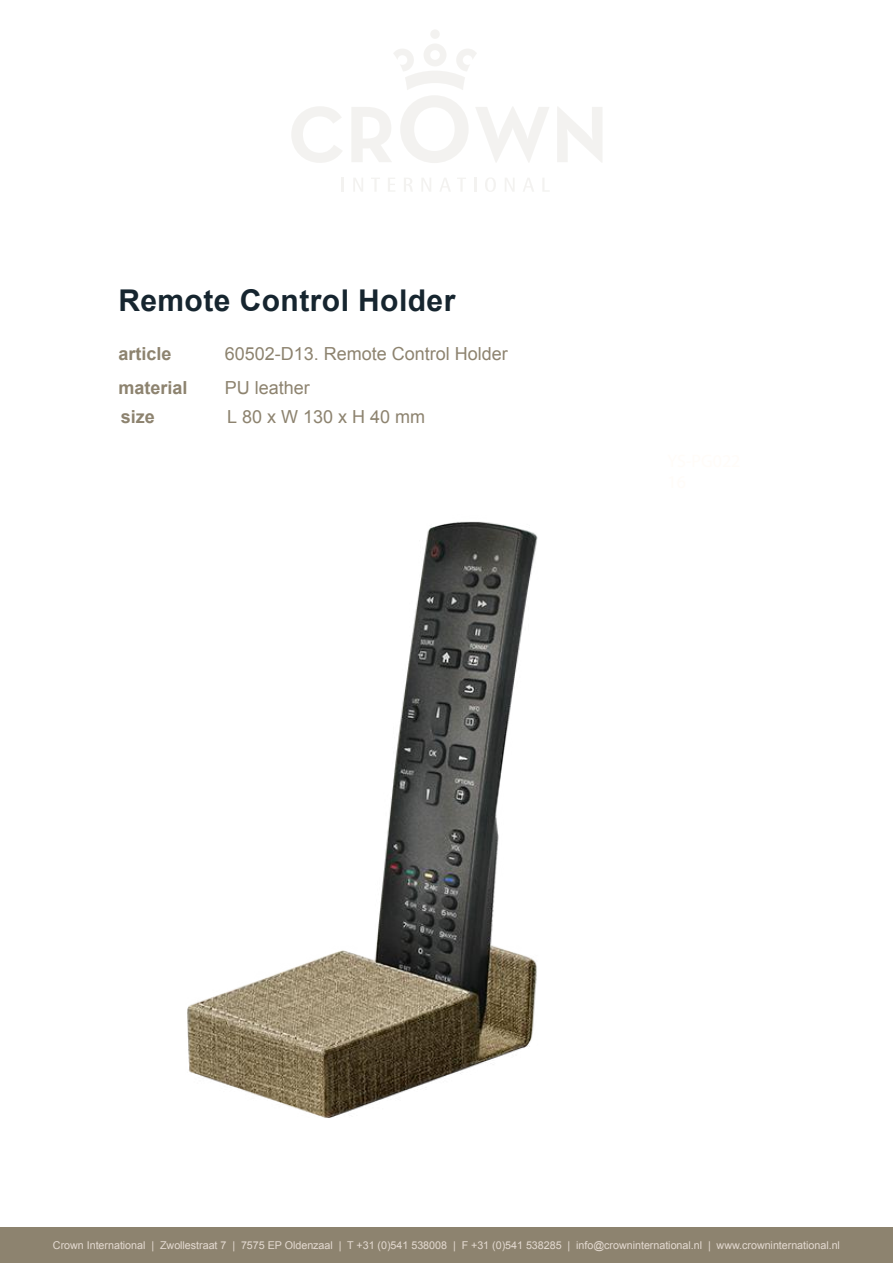
<style>
.page{position:relative;width:893px;height:1263px;background:#fff}
.page>*{position:absolute;margin:0;border:0;box-sizing:border-box;transform-origin:0 0}
.t1{font:700 30px "Arial";letter-spacing:.015em;color:#16252f}
.t2{font:18px "Arial";color:#8d836f}
.t3{font:700 18px "Arial";color:#8d836f}
.t4{font:10.8px "Arial";letter-spacing:-.005em;color:#e4dad1}
</style>
<div class="page">
<div style="left:430px;top:29px;width:10px;height:10px;background:#f3f2f0;border-radius:50%"></div>
<svg style="left:291px;top:106px;width:51px;height:57px"></svg>
<svg style="left:352px;top:44px;width:197px;height:119px"></svg>
<svg style="left:557px;top:107px;width:45px;height:55px"></svg>
<hr style="left:341px;top:178px;width:3px;height:14px;background:#8d836f">
<svg style="left:353px;top:178px;width:10px;height:14px"></svg>
<svg style="left:371px;top:178px;width:9px;height:14px"></svg>
<svg style="left:388px;top:178px;width:7px;height:14px"></svg>
<svg style="left:404px;top:178px;width:8px;height:14px"></svg>
<svg style="left:422px;top:178px;width:9px;height:14px"></svg>
<svg style="left:440px;top:178px;width:10px;height:14px"></svg>
<svg style="left:457px;top:178px;width:9px;height:14px"></svg>
<svg style="left:474px;top:178px;width:2px;height:14px"></svg>
<svg style="left:485px;top:178px;width:11px;height:14px"></svg>
<svg style="left:505px;top:178px;width:9px;height:14px"></svg>
<svg style="left:523px;top:178px;width:11px;height:14px"></svg>
<svg style="left:543px;top:178px;width:6px;height:14px"></svg>
<div style="left:0;top:1227px;width:893px;height:36px;background:#8d836f"></div>
<img style="left:187px;top:521px;width:351px;height:597px">
<h1 class="t1" style="left:118px;top:280px;width:339px">Remote Control Holder</h1>
<h2 class="t3" style="left:118px;top:342px;width:55px">article</h2>
<h2 class="t2" style="left:225px;top:342px;width:285px">60502-D13. Remote Control Holder</h2>
<h2 class="t3" style="left:118px;top:375px;width:71px">material</h2>
<h2 class="t2" style="left:225px;top:376px;width:87px">PU leather</h2>
<h2 class="t3" style="left:121px;top:405px;width:36px">size</h2>
<h2 class="t2" style="left:227px;top:405px;width:200px">L 80 x W 130 x H 40 mm</h2>
<p class="t4" style="left:53px;top:1238px;width:788px">Crown International | Zwollestraat 7 | 7575 EP Oldenzaal | T +31 (0)541 538008 | F +31 (0)541 538285 | info@crowninternational.nl | www.crowninternational.nl</p>
</div>
